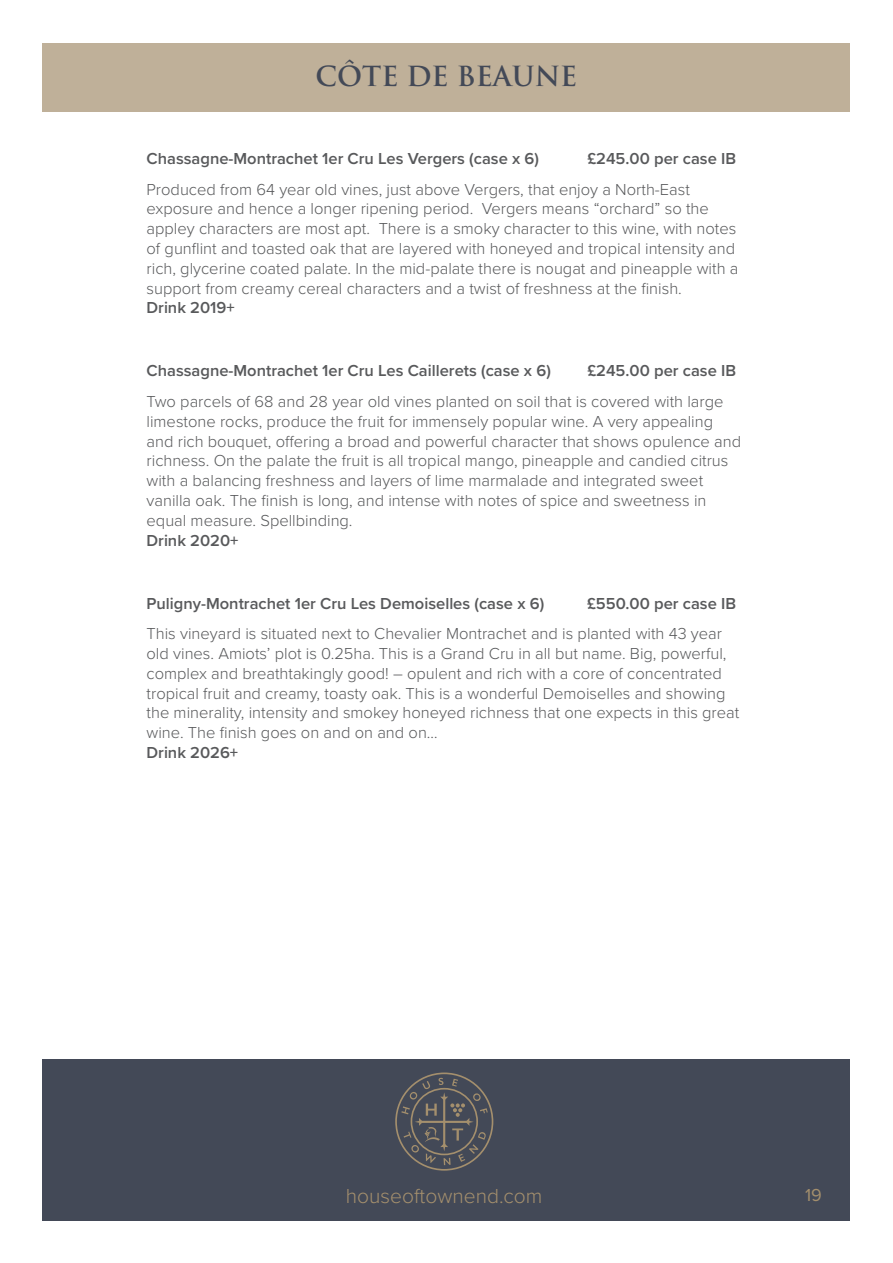
<style>
.page{position:relative;width:893px;height:1263px;background:#fff}
.page>*{position:absolute;margin:0;border:0;box-sizing:border-box;transform-origin:0 0}
.t1{font:700 27px "Trajan";color:#434957}
.t2{font:300 21px "Proxima Nova";color:#a48f6d}
.t3{font:18px "Proxima Nova";color:#a48f6d}
.t4{font:300 16.5px/19.8px "Proxima Nova";color:#58595b}
.t5{font:600 16.5px "Proxima Nova";color:#58595b}
</style>
<div class="page">
<div style="left:43px;top:43px;width:807px;height:68px;background:#bfb099"></div>
<div style="left:43px;top:1059px;width:807px;height:161px;background:#434957"></div>
<svg style="left:395px;top:1072px;width:98px;height:98px"></svg>
<h1 class="t1" style="left:316px;top:59px;width:263px">CÔTE DE BEAUNE</h1>
<p class="t5" style="left:147px;top:146px;width:394px">Chassagne-Montrachet 1er Cru Les Vergers (case x 6)</p>
<p class="t5" style="left:587px;top:146px;width:150px">£245.00 per case IB</p>
<p class="t4" style="left:147px;top:178px;width:593px">Produced from 64 year old vines, just above Vergers, that enjoy a North-East exposure and hence a longer ripening period. Vergers means “orchard” so the appley characters are most apt. There is a smoky character to this wine, with notes of gunflint and toasted oak that are layered with honeyed and tropical intensity and rich, glycerine coated palate. In the mid-palate there is nougat and pineapple with a support from creamy cereal characters and a twist of freshness at the finish.</p>
<p class="t5" style="left:147px;top:296px;width:90px">Drink 2019+</p>
<p class="t5" style="left:147px;top:359px;width:406px">Chassagne-Montrachet 1er Cru Les Caillerets (case x 6)</p>
<p class="t5" style="left:587px;top:359px;width:150px">£245.00 per case IB</p>
<p class="t4" style="left:147px;top:391px;width:596px">Two parcels of 68 and 28 year old vines planted on soil that is covered with large limestone rocks, produce the fruit for immensely popular wine. A very appealing and rich bouquet, offering a broad and powerful character that shows opulence and richness. On the palate the fruit is all tropical mango, pineapple and candied citrus with a balancing freshness and layers of lime marmalade and integrated sweet vanilla oak. The finish is long, and intense with notes of spice and sweetness in equal measure. Spellbinding.</p>
<p class="t5" style="left:147px;top:528px;width:93px">Drink 2020+</p>
<p class="t5" style="left:147px;top:591px;width:399px">Puligny-Montrachet 1er Cru Les Demoiselles (case x 6)</p>
<p class="t5" style="left:587px;top:591px;width:150px">£550.00 per case IB</p>
<p class="t4" style="left:147px;top:623px;width:594px">This vineyard is situated next to Chevalier Montrachet and is planted with 43 year old vines. Amiots’ plot is 0.25ha. This is a Grand Cru in all but name. Big, powerful, complex and breathtakingly good! – opulent and rich with a core of concentrated tropical fruit and creamy, toasty oak. This is a wonderful Demoiselles and showing the minerality, intensity and smokey honeyed richness that one expects in this great wine. The finish goes on and on and on…</p>
<p class="t5" style="left:147px;top:740px;width:93px">Drink 2026+</p>
<p class="t2" style="left:346px;top:1180px;width:198px">houseoftownend.com</p>
<p class="t3" style="left:805px;top:1181px;width:18px">19</p>
</div>
